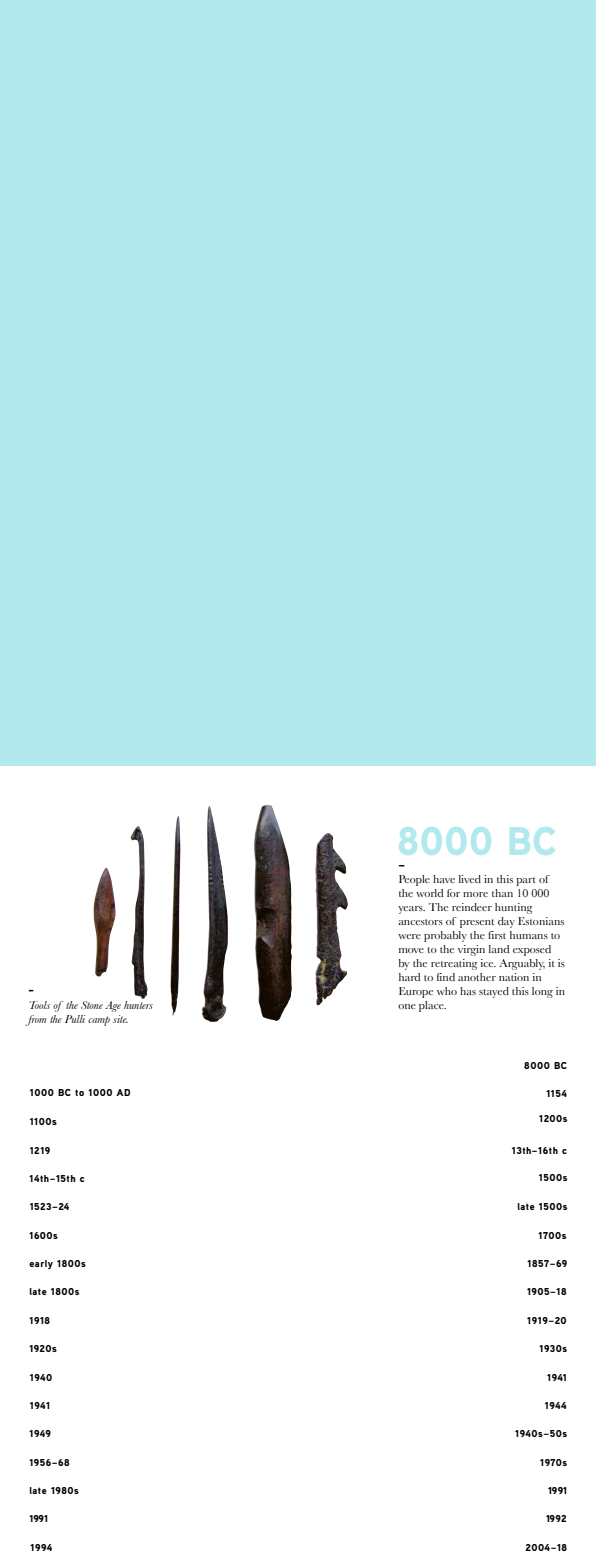
<style>
.page{position:relative;width:596px;height:1560px;background:#fff}
.page>*{position:absolute;margin:0;border:0;box-sizing:border-box;transform-origin:0 0}
.t1{font:900 40px "Aaux Pro";color:#b2e9ed}
.t2{font:12px/14px "Baskerville";color:#000}
.t3{font:italic 12px/14px "Baskerville";color:#000}
.t4{font:12px "Aaux Pro Poster";color:#000}
.t5{font:700 12px "Interstate";color:#000}
.t6{font:900 10px "Aaux Pro";letter-spacing:.05em;color:#000}
</style>
<div class="page">
<img style="left:201px;top:804px;width:91px;height:217px">
<div style="left:0;top:0;width:595px;height:765px;background:#b2e9ed"></div>
<p class="t5" style="left:28px;top:983px;width:7px">–</p>
<p class="t3" style="left:28px;top:997px;width:126px">Tools of the Stone Age hunters from the Pulli camp site.</p>
<h1 class="t1" style="left:397px;top:814px;width:161px">8000 BC</h1>
<p class="t4" style="left:398px;top:856px;width:8px">–</p>
<p class="t2" style="left:398px;top:871px;width:168px">People have lived in this part of the world for more than 10 000 years. The reindeer hunting ancestors of present day Estonians were probably the first humans to move to the virgin land exposed by the retreating ice. Arguably, it is hard to find another nation in<br>Europe who has stayed this long in one place.</p>
<p class="t6" style="left:524px;top:1058px;width:44px">8000 BC</p>
<p class="t6" style="left:30px;top:1086px;width:102px">1000 BC to 1000 AD</p>
<p class="t6" style="left:546px;top:1087px;width:22px">1154</p>
<p class="t6" style="left:30px;top:1115px;width:29px">1100s</p>
<p class="t6" style="left:538px;top:1112px;width:30px">1200s</p>
<p class="t6" style="left:30px;top:1143px;width:22px">1219</p>
<p class="t6" style="left:511px;top:1143px;width:57px">13th–16th c</p>
<p class="t6" style="left:29px;top:1172px;width:57px">14th–15th c</p>
<p class="t6" style="left:538px;top:1171px;width:30px">1500s</p>
<p class="t6" style="left:30px;top:1200px;width:41px">1523–24</p>
<p class="t6" style="left:517px;top:1200px;width:52px">late 1500s</p>
<p class="t6" style="left:29px;top:1228px;width:30px">1600s</p>
<p class="t6" style="left:538px;top:1228px;width:29px">1700s</p>
<p class="t6" style="left:29px;top:1256px;width:58px">early 1800s</p>
<p class="t6" style="left:527px;top:1256px;width:41px">1857–69</p>
<p class="t6" style="left:29px;top:1285px;width:52px">late 1800s</p>
<p class="t6" style="left:526px;top:1285px;width:41px">1905–18</p>
<p class="t6" style="left:29px;top:1313px;width:22px">1918</p>
<p class="t6" style="left:527px;top:1313px;width:41px">1919–20</p>
<p class="t6" style="left:29px;top:1341px;width:29px">1920s</p>
<p class="t6" style="left:539px;top:1341px;width:29px">1930s</p>
<p class="t6" style="left:30px;top:1370px;width:24px">1940</p>
<p class="t6" style="left:547px;top:1370px;width:21px">1941</p>
<p class="t6" style="left:30px;top:1398px;width:22px">1941</p>
<p class="t6" style="left:544px;top:1398px;width:23px">1944</p>
<p class="t6" style="left:29px;top:1426px;width:23px">1949</p>
<p class="t6" style="left:515px;top:1426px;width:53px">1940s–50s</p>
<p class="t6" style="left:29px;top:1455px;width:42px">1956–68</p>
<p class="t6" style="left:539px;top:1455px;width:29px">1970s</p>
<p class="t6" style="left:29px;top:1483px;width:51px">late 1980s</p>
<p class="t6" style="left:547px;top:1483px;width:21px">1991</p>
<p class="t6" style="left:29px;top:1512px;width:20px">1991</p>
<p class="t6" style="left:546px;top:1512px;width:22px">1992</p>
<p class="t6" style="left:30px;top:1540px;width:23px">1994</p>
<p class="t6" style="left:525px;top:1540px;width:43px">2004–18</p>
</div>
